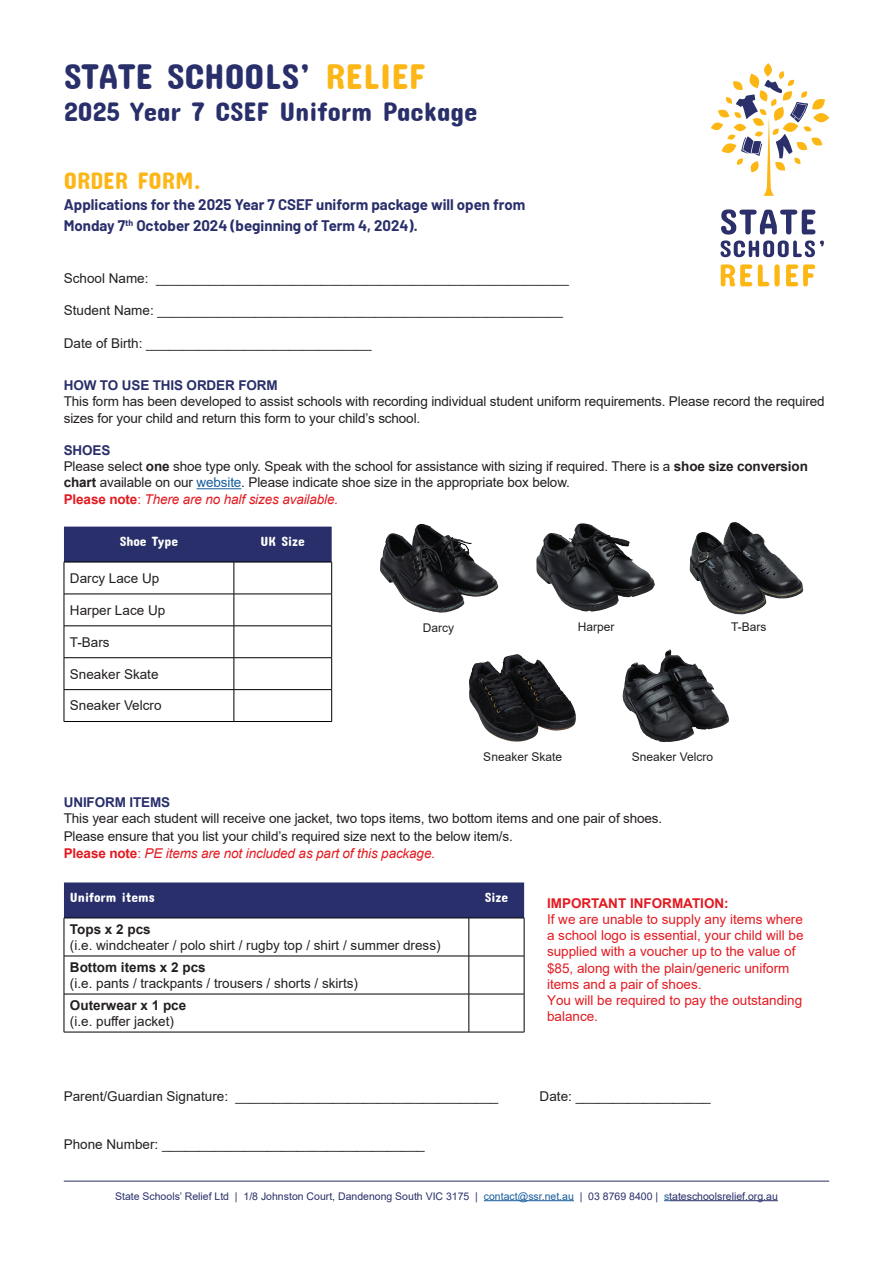
<style>
.page{position:relative;width:893px;height:1263px;background:#fff}
.page>*{position:absolute;margin:0;border:0;box-sizing:border-box;transform-origin:0 0}
.t1{font:36px "Concert One";color:#292f6a}
.t2{font:27px "Concert One";color:#292f6a}
.t3{font:24px "Concert One";color:#fcb616}
.t4{font:700 15px/21px "Barlow";color:#292f6a}
.t5{font:13.5px/16.2px "Arial";letter-spacing:-.01em;color:#231f20}
.t6{font:13.5px/16.2px "Arial";color:#e21a21}
.t7{font:italic 13.5px "Arial";letter-spacing:-.01em;color:#e21a21}
.t8{font:700 13.5px "Arial";color:#231f20}
.t9{font:700 13.5px "Arial";letter-spacing:-.01em;color:#292f6a}
.t10{font:13.5px "Concert One";color:#fff}
.t11{font:700 13.5px "Arial";color:#e21a21}
.t12{font:12px "Arial";color:#231f20}
.t13{font:10.5px "Arial";color:#292f6a}
.s1{color:#fcb616}
.s2{font-weight:700;color:#292f6a}
.s3{font-weight:700}
.s4{color:#175d9e}
.s5{font-weight:700;color:#e21a21}
.s6{color:#e21a21}
.s7{font-style:italic;color:#e21a21}
.s8{font-weight:700;font-style:normal}
.s9{font-style:normal}
</style>
<div class="page">
<hr style="left:197px;top:488px;width:44px;height:1px;background:#175d9e">
<div style="left:64px;top:882px;width:460px;height:36px;background:#292f6a"></div>
<hr style="left:64px;top:918px;width:1px;height:38px;background:#000">
<hr style="left:469px;top:918px;width:1px;height:38px;background:#000">
<hr style="left:524px;top:918px;width:1px;height:38px;background:#000">
<hr style="left:64px;top:956px;width:1px;height:38px;background:#000">
<hr style="left:469px;top:956px;width:1px;height:38px;background:#000">
<hr style="left:524px;top:956px;width:1px;height:38px;background:#000">
<hr style="left:64px;top:994px;width:1px;height:38px;background:#000">
<hr style="left:469px;top:994px;width:1px;height:38px;background:#000">
<hr style="left:524px;top:994px;width:1px;height:38px;background:#000">
<hr style="left:64px;top:918px;width:405px;height:1px;background:#000">
<hr style="left:469px;top:918px;width:55px;height:1px;background:#000">
<hr style="left:64px;top:956px;width:405px;height:1px;background:#000">
<hr style="left:469px;top:956px;width:55px;height:1px;background:#000">
<hr style="left:64px;top:994px;width:405px;height:1px;background:#000">
<hr style="left:469px;top:994px;width:55px;height:1px;background:#000">
<hr style="left:64px;top:1032px;width:405px;height:1px;background:#000">
<hr style="left:469px;top:1032px;width:55px;height:1px;background:#000">
<svg style="left:721px;top:264px;width:31px;height:22px"></svg>
<svg style="left:758px;top:264px;width:22px;height:22px"></svg>
<svg style="left:786px;top:264px;width:29px;height:22px"></svg>
<svg style="left:720px;top:209px;width:104px;height:48px"></svg>
<svg style="left:813px;top:113px;width:16px;height:9px"></svg>
<svg style="left:764px;top:63px;width:8px;height:14px"></svg>
<svg style="left:711px;top:71px;width:114px;height:125px"></svg>
<div style="left:64px;top:527px;width:268px;height:35px;background:#292f6a"></div>
<hr style="left:64px;top:562px;width:1px;height:32px;background:#000">
<hr style="left:234px;top:562px;width:1px;height:32px;background:#000">
<hr style="left:331px;top:562px;width:1px;height:32px;background:#000">
<hr style="left:64px;top:594px;width:1px;height:32px;background:#000">
<hr style="left:234px;top:594px;width:1px;height:32px;background:#000">
<hr style="left:331px;top:594px;width:1px;height:32px;background:#000">
<hr style="left:64px;top:626px;width:1px;height:31px;background:#000">
<hr style="left:234px;top:626px;width:1px;height:31px;background:#000">
<hr style="left:331px;top:626px;width:1px;height:31px;background:#000">
<hr style="left:64px;top:657px;width:170px;height:1px;background:#000">
<hr style="left:64px;top:658px;width:1px;height:31px;background:#000">
<hr style="left:234px;top:657px;width:98px;height:1px;background:#000">
<hr style="left:234px;top:658px;width:1px;height:31px;background:#000">
<hr style="left:331px;top:658px;width:1px;height:31px;background:#000">
<hr style="left:64px;top:689px;width:170px;height:1px;background:#000">
<hr style="left:64px;top:690px;width:1px;height:31px;background:#000">
<hr style="left:234px;top:689px;width:98px;height:1px;background:#000">
<hr style="left:234px;top:690px;width:1px;height:31px;background:#000">
<hr style="left:331px;top:690px;width:1px;height:31px;background:#000">
<hr style="left:64px;top:721px;width:170px;height:1px;background:#000">
<hr style="left:234px;top:721px;width:98px;height:1px;background:#000">
<hr style="left:64px;top:562px;width:170px;height:1px;background:#000">
<hr style="left:234px;top:562px;width:98px;height:1px;background:#000">
<hr style="left:64px;top:594px;width:170px;height:1px;background:#000">
<hr style="left:234px;top:594px;width:98px;height:1px;background:#000">
<hr style="left:64px;top:625px;width:170px;height:1px;background:#000">
<hr style="left:234px;top:625px;width:98px;height:1px;background:#000">
<hr style="left:64px;top:1181px;width:765px;height:1px;background:#292f6a">
<hr style="left:484px;top:1200px;width:90px;height:1px;background:#175d9e">
<hr style="left:669px;top:1200px;width:109px;height:1px;background:#292f6a">
<img style="left:380px;top:527px;width:118px;height:86px">
<img style="left:536px;top:524px;width:119px;height:88px">
<img style="left:690px;top:522px;width:113px;height:93px">
<img style="left:622px;top:649px;width:107px;height:93px">
<img style="left:469px;top:655px;width:107px;height:87px">
<h1 class="t1" style="left:64px;top:54px;width:363px">STATE SCHOOLS’ <span class="s1">RELIEF</span></h1>
<h2 class="t2" style="left:64px;top:95px;width:415px">2025 Year 7 CSEF Uniform Package</h2>
<h3 class="t3" style="left:64px;top:166px;width:139px">ORDER FORM.</h3>
<p class="t4" style="left:64px;top:193px;width:463px">Applications for the 2025 Year 7 CSEF uniform package will open from<br>Monday 7<sup>th</sup> October 2024 (beginning of Term 4, 2024).</p>
<p class="t5" style="left:64px;top:270px;width:507px">School Name: _______________________________________________________</p>
<p class="t5" style="left:64px;top:302px;width:501px">Student Name: ______________________________________________________</p>
<p class="t5" style="left:64px;top:335px;width:309px">Date of Birth: ______________________________</p>
<p class="t9" style="left:64px;top:376px;width:215px">HOW TO USE THIS ORDER FORM</p>
<p class="t5" style="left:64px;top:393px;width:762px">This form has been developed to assist schools with recording individual student uniform requirements. Please record the required sizes for your child and return this form to your child’s school.</p>
<p class="t5" style="left:64px;top:442px;width:746px"><span class="s2">SHOES<br></span>Please select <span class="s3">one</span> shoe type only. Speak with the school for assistance with sizing if required. There is a <span class="s3">shoe size conversion chart</span> available on our <span class="s4">website</span>. Please indicate shoe size in the appropriate box below.<br><span class="s5">Please note</span><span class="s6">:</span> <span class="s7">There are no half sizes available.</span></p>
<p class="t10" style="left:120px;top:533px;width:60px">Shoe Type</p>
<p class="t10" style="left:261px;top:533px;width:46px">UK Size</p>
<p class="t5" style="left:70px;top:570px;width:91px">Darcy Lace Up</p>
<p class="t5" style="left:70px;top:602px;width:97px">Harper Lace Up</p>
<p class="t5" style="left:70px;top:634px;width:41px">T-Bars</p>
<p class="t5" style="left:70px;top:666px;width:90px">Sneaker Skate</p>
<p class="t5" style="left:70px;top:697px;width:93px">Sneaker Velcro</p>
<p class="t12" style="left:423px;top:619px;width:33px">Darcy</p>
<p class="t12" style="left:578px;top:619px;width:38px">Harper</p>
<p class="t12" style="left:731px;top:619px;width:37px">T-Bars</p>
<p class="t12" style="left:483px;top:748px;width:80px">Sneaker Skate</p>
<p class="t12" style="left:632px;top:748px;width:83px">Sneaker Velcro</p>
<p class="t9" style="left:64px;top:793px;width:108px">UNIFORM ITEMS</p>
<p class="t5" style="left:64px;top:810px;width:600px;line-height:18px">This year each student will receive one jacket, two tops items, two bottom items and one pair of shoes.<br>Please ensure that you list your child’s required size next to the below item/s.</p>
<p class="t7" style="left:64px;top:844px;width:373px"><span class="s8">Please note</span><span class="s9">:</span> PE items are not included as part of this package.</p>
<p class="t10" style="left:70px;top:889px;width:86px">Uniform items</p>
<p class="t10" style="left:485px;top:889px;width:25px">Size</p>
<p class="t8" style="left:70px;top:919px;width:82px">Tops x 2 pcs</p>
<p class="t5" style="left:70px;top:937px;width:372px">(i.e. windcheater / polo shirt / rugby top / shirt / summer dress)</p>
<p class="t8" style="left:70px;top:957px;width:137px">Bottom items x 2 pcs</p>
<p class="t5" style="left:70px;top:975px;width:290px">(i.e. pants / trackpants / trousers / shorts / skirts)</p>
<p class="t8" style="left:70px;top:995px;width:118px">Outerwear x 1 pce</p>
<p class="t5" style="left:70px;top:1013px;width:105px">(i.e. puffer jacket)</p>
<p class="t11" style="left:547px;top:893px;width:183px">IMPORTANT INFORMATION:</p>
<p class="t6" style="left:547px;top:911px;width:258px">If we are unable to supply any items where a school logo is essential, your child will be supplied with a voucher up to the value of $85, along with the plain/generic uniform items and a pair of shoes.<br>You will be required to pay the outstanding balance.</p>
<p class="t5" style="left:64px;top:1088px;width:436px">Parent/Guardian Signature: ___________________________________</p>
<p class="t5" style="left:540px;top:1088px;width:173px">Date: __________________</p>
<p class="t5" style="left:64px;top:1136px;width:363px">Phone Number: ___________________________________</p>
<p class="t13" style="left:115px;top:1189px;width:664px">State Schools’ Relief Ltd | 1/8 Johnston Court, Dandenong South VIC 3175 | <span class="s4">contact@ssr.net.au</span> | 03 8769 8400 | <span class="s4">s</span>tateschoolsrelief.org.au</p>
</div>
